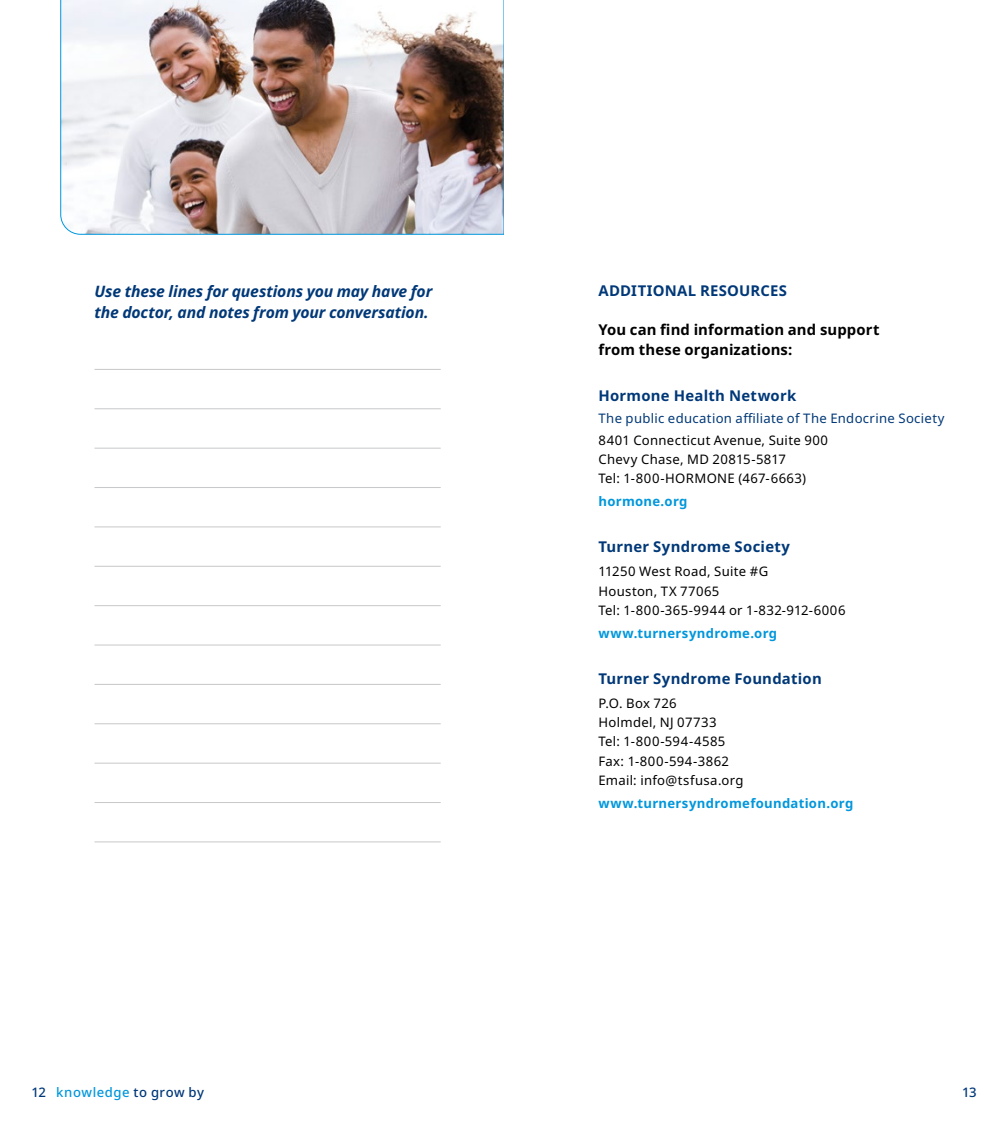
<style>
.page{position:relative;width:1008px;height:1134px;background:#fff}
.page>*{position:absolute;margin:0;border:0;box-sizing:border-box;transform-origin:0 0}
.t1{font:italic 700 15.75px/21px "Apis";letter-spacing:-.01em;color:#003878}
.t2{font:700 14.88px "Apis";letter-spacing:.015em;color:#003878}
.t3{font:700 14.88px/20.1px "Apis";letter-spacing:.005em;color:#000}
.t4{font:13.12px/19.2px "Apis";letter-spacing:.025em;color:#000}
.t5{font:700 13.12px "Apis";letter-spacing:.02em;color:#0097dc}
.t6{font:13.12px "Apis";letter-spacing:.025em;color:#003878}
.t7{font:500 13.12px "Apis";letter-spacing:.035em;color:#003878}
.s1{color:#0097dc}
</style>
<div class="page">
<img style="left:60px;top:0;width:444px;height:235px">
<hr style="left:94px;top:369px;width:347px;height:1px;background:#c7c8ca">
<hr style="left:94px;top:408px;width:347px;height:1px;background:#c7c8ca">
<hr style="left:94px;top:448px;width:347px;height:1px;background:#c7c8ca">
<hr style="left:94px;top:487px;width:347px;height:1px;background:#c7c8ca">
<hr style="left:94px;top:526px;width:347px;height:1px;background:#c7c8ca">
<hr style="left:94px;top:566px;width:347px;height:1px;background:#c7c8ca">
<hr style="left:94px;top:605px;width:347px;height:1px;background:#c7c8ca">
<hr style="left:94px;top:645px;width:347px;height:1px;background:#c7c8ca">
<hr style="left:94px;top:684px;width:347px;height:1px;background:#c7c8ca">
<hr style="left:94px;top:723px;width:347px;height:1px;background:#c7c8ca">
<hr style="left:94px;top:763px;width:347px;height:1px;background:#c7c8ca">
<hr style="left:94px;top:802px;width:347px;height:1px;background:#c7c8ca">
<hr style="left:94px;top:841px;width:347px;height:1px;background:#c7c8ca">
<p class="t1" style="left:94px;top:281px;width:339px">Use these lines for questions you may have for the doctor, and notes from your conversation.</p>
<p class="t2" style="left:598px;top:280px;width:190px">ADDITIONAL RESOURCES</p>
<p class="t3" style="left:598px;top:320px;width:282px">You can find information and support from these organizations:</p>
<p class="t2" style="left:598px;top:385px;width:199px">Hormone Health Network</p>
<p class="t6" style="left:598px;top:409px;width:348px">The public education affiliate of The Endocrine Society</p>
<p class="t4" style="left:598px;top:430px;width:231px">8401 Connecticut Avenue, Suite 900<br>Chevy Chase, MD 20815-5817<br>Tel: 1-800-HORMONE (467-6663)</p>
<p class="t5" style="left:598px;top:492px;width:91px">hormone.org</p>
<p class="t2" style="left:598px;top:536px;width:193px">Turner Syndrome Society</p>
<p class="t4" style="left:598px;top:562px;width:249px">11250 West Road, Suite #G<br>Houston, TX 77065<br>Tel: 1-800-365-9944 or 1-832-912-6006</p>
<p class="t5" style="left:598px;top:623px;width:180px">www.turnersyndrome.org</p>
<p class="t2" style="left:598px;top:668px;width:225px">Turner Syndrome Foundation</p>
<p class="t4" style="left:598px;top:694px;width:147px">P.O. Box 726<br>Holmdel, NJ 07733<br>Tel: 1-800-594-4585<br>Fax: 1-800-594-3862<br>Email: info@tsfusa.org</p>
<p class="t5" style="left:598px;top:794px;width:256px">www.turnersyndromefoundation.org</p>
<p class="t7" style="left:31px;top:1083px;width:174px">12 <span class="s1">knowledge</span> to grow by</p>
<p class="t7" style="left:962px;top:1083px;width:16px">13</p>
</div>
